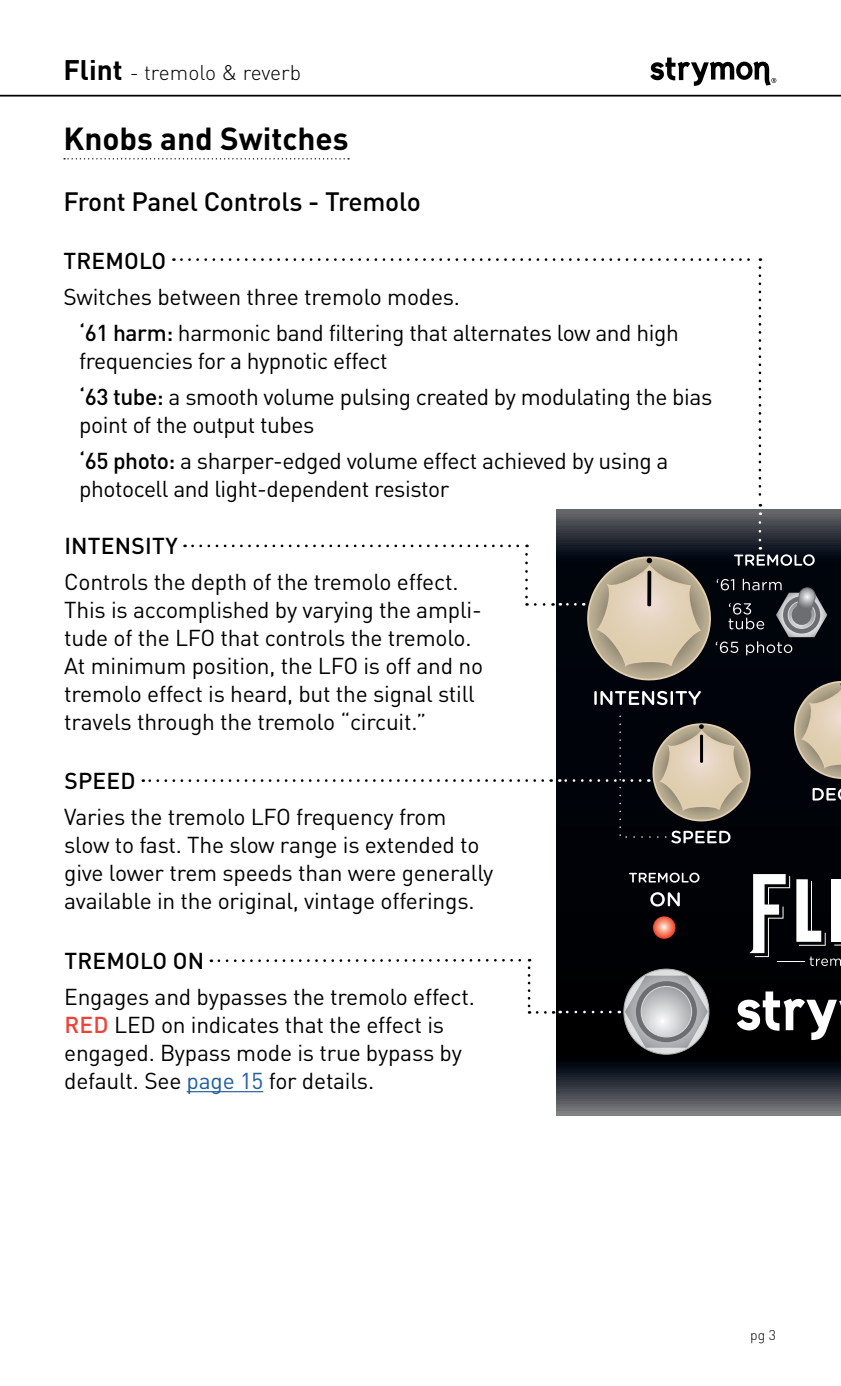
<style>
.page{position:relative;width:841px;height:1386px;background:#fff}
.page>*{position:absolute;margin:0;border:0;box-sizing:border-box;transform-origin:0 0}
.H1_ChapterTitle{font:700 31.5px "DINOT";color:#000}
.H2_SectionTitle{font:500 26.25px "DINOT";letter-spacing:-.01em;color:#000}
.BODY{font:22.75px/28px "DINOT";letter-spacing:-.01em;color:#000}
.BODY_Indent1{font:22.75px/28px "DINOT";letter-spacing:-.02em;color:#000}
.CalloutTitle_CAPS{font:500 22.75px "DINOT";letter-spacing:.01em;color:#000}
.t1{font:300 21px "DINOT";color:#000}
.t2{font:300 14px "DINOT";color:#000}
.s1{font-weight:700;font-size:28px}
.s2{font-weight:500}
.s3{font-weight:500;color:#ef4136}
.s4{color:#215e9e}
</style>
<div class="page">
<hr style="left:0;top:95px;width:840px;height:2px;background:#000">
<svg style="left:650px;top:58px;width:125px;height:28px"></svg>
<svg style="left:64px;top:158px;width:285px;height:1px"></svg>
<svg style="left:556px;top:510px;width:284px;height:606px"></svg>
<svg style="left:623px;top:969px;width:85px;height:85px"></svg>
<svg style="left:652px;top:916px;width:23px;height:23px"></svg>
<svg style="left:736px;top:991px;width:104px;height:49px"></svg>
<svg style="left:650px;top:892px;width:29px;height:15px"></svg>
<svg style="left:628px;top:873px;width:71px;height:10px"></svg>
<svg style="left:748px;top:874px;width:92px;height:92px"></svg>
<hr style="left:186px;top:1091px;width:77px;height:1px;background:#215e9e">
<svg style="left:618px;top:976px;width:89px;height:72px"></svg>
<svg style="left:559px;top:1011px;width:51px;height:2px"></svg>
<svg style="left:211px;top:958px;width:319px;height:56px"></svg>
<svg style="left:536px;top:1011px;width:17px;height:3px"></svg>
<svg style="left:181px;top:258px;width:579px;height:3px"></svg>
<svg style="left:758px;top:268px;width:2px;height:247px"></svg>
<svg style="left:143px;top:779px;width:399px;height:3px"></svg>
<svg style="left:192px;top:545px;width:335px;height:2px"></svg>
<svg style="left:525px;top:554px;width:2px;height:52px"></svg>
<svg style="left:535px;top:603px;width:18px;height:3px"></svg>
<svg style="left:559px;top:522px;width:281px;height:321px"></svg>
<p class="t1" style="left:63px;top:60px;width:239px"><span class="s1">Flint</span> - tremolo &amp; reverb</p>
<p class="H1_ChapterTitle" style="left:63px;top:118px;width:287px">Knobs and Switches</p>
<p class="H2_SectionTitle" style="left:63px;top:185px;width:359px">Front Panel Controls - Tremolo</p>
<p class="CalloutTitle_CAPS" style="left:63px;top:247px;width:104px">TREMOLO</p>
<p class="BODY" style="left:63px;top:283px;width:394px">Switches between three tremolo modes.</p>
<p class="BODY_Indent1" style="left:79px;top:319px;width:600px"><span class="s2">‘61 harm:</span> harmonic band filtering that alternates low and high frequencies for a hypnotic effect</p>
<p class="BODY_Indent1" style="left:79px;top:382px;width:634px"><span class="s2">‘63 tube:</span> a smooth volume pulsing created by modulating the bias point of the output tubes</p>
<p class="BODY_Indent1" style="left:79px;top:446px;width:590px"><span class="s2">‘65 photo:</span> a sharper-edged volume effect achieved by using a photocell and light-dependent resistor</p>
<p class="CalloutTitle_CAPS" style="left:64px;top:531px;width:115px">INTENSITY</p>
<p class="BODY" style="left:64px;top:567px;width:420px">Controls the depth of the tremolo effect.<br>This is accomplished by varying the ampli&shy;tude of the LFO that controls the tremolo.<br>At minimum position, the LFO is off and no tremolo effect is heard, but the signal still travels through the tremolo “circuit.”</p>
<p class="CalloutTitle_CAPS" style="left:64px;top:767px;width:73px">SPEED</p>
<p class="BODY" style="left:64px;top:803px;width:430px">Varies the tremolo LFO frequency from slow to fast. The slow range is extended to give lower trem speeds than were generally available in the original, vintage offerings.</p>
<p class="CalloutTitle_CAPS" style="left:64px;top:946px;width:141px">TREMOLO ON</p>
<p class="BODY" style="left:64px;top:982px;width:408px">Engages and bypasses the tremolo effect.<br><span class="s3">RED</span> LED on indicates that the effect is engaged. Bypass mode is true bypass by default. See <span class="s4">page 15</span> for details.</p>
<p class="t2" style="left:749px;top:1326px;width:27px">pg 3</p>
</div>
